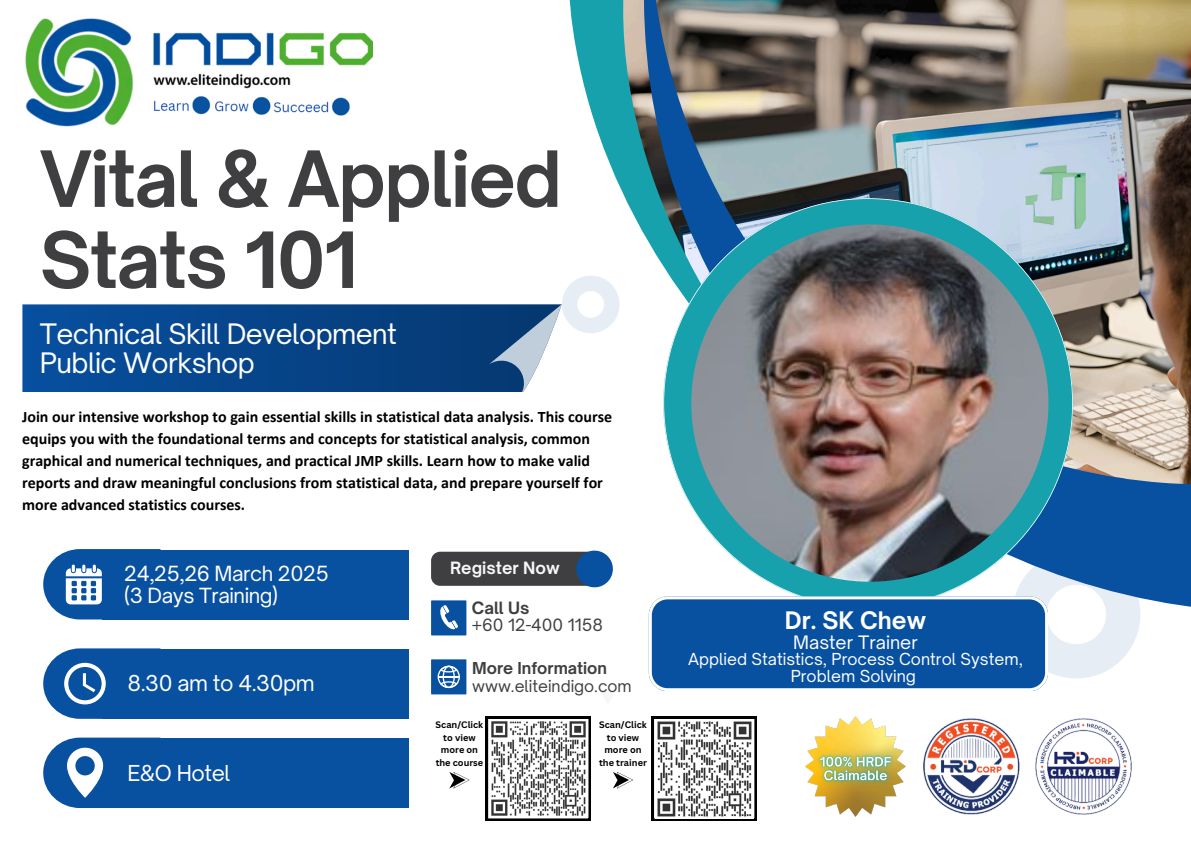
<style>
.page{position:relative;width:1191px;height:843px;background:#fff}
.page>*{position:absolute;margin:0;border:0;box-sizing:border-box;transform-origin:0 0}
.t1{font:700 74px/81px "Open Sauce One";letter-spacing:-.02em;color:#3f3f41}
.t2{font:27px/29.2px "Open Sauce One";letter-spacing:-.02em;color:#fff}
.t3{font:700 23.1px "Open Sauce One";color:#fff}
.t4{font:21px "Open Sauce One";letter-spacing:-.02em;color:#fff}
.t5{font:20px/21.8px "Open Sauce One";letter-spacing:-.02em;color:#fff}
.t6{font:17.7px "Open Sauce One";color:#fff}
.t7{font:700 16.3px "Open Sauce One";color:#f7f7f7}
.t8{font:16.2px "Open Sauce One";color:#3f3f41}
.t9{font:700 16.2px "Open Sauce One";color:#3f3f41}
.t10{font:700 16px/21.8px "Calibri";color:#000}
.t11{font:15.8px/16.5px "Open Sauce One";color:#fff;text-align:center}
.t12{font:15.7px "Open Sauce One";color:#3f3f41}
.t13{font:700 15.7px "Open Sauce One";color:#3f3f41}
.t14{font:700 9.2px/12.8px "Canva Sans";color:#000;text-align:center}
</style>
<div class="page">
<img style="left:441px;top:0;width:749px;height:758px">
<svg style="left:450px;top:0;width:545px;height:458px"></svg>
<svg style="left:663px;top:198px;width:409px;height:352px;background:#4da1b2"></svg>
<img style="left:691px;top:224px;width:357px;height:357px;border-radius:50%">
<img style="left:25px;top:18px;width:347px;height:109px">
<svg style="left:22px;top:304px;width:466px;height:87px;background:#07468b"></svg>
<svg style="left:488px;top:275px;width:131px;height:116px"></svg>
<div style="left:102px;top:549px;width:306px;height:70px;background:#0850a0"></div>
<svg style="left:43px;top:549px;width:117px;height:70px"></svg>
<div style="left:102px;top:648px;width:306px;height:70px;background:#0850a0"></div>
<svg style="left:43px;top:648px;width:117px;height:70px"></svg>
<div style="left:102px;top:737px;width:306px;height:70px;background:#0850a0"></div>
<svg style="left:43px;top:737px;width:117px;height:70px"></svg>
<svg style="left:598px;top:687px;width:19px;height:16px"></svg>
<div style="left:431px;top:551px;width:168px;height:34px;background:#3f3f41;border-radius:9px"></div>
<svg style="left:576px;top:550px;width:36px;height:37px"></svg>
<svg style="left:431px;top:659px;width:35px;height:35px"></svg>
<svg style="left:431px;top:600px;width:35px;height:35px"></svg>
<svg style="left:648px;top:550px;width:492px;height:141px"></svg>
<img style="left:905px;top:716px;width:248px;height:99px">
<img style="left:805px;top:716px;width:100px;height:100px">
<img style="left:802px;top:736px;width:106px;height:64px">
<svg style="left:486px;top:716px;width:104px;height:104px"></svg>
<svg style="left:651px;top:716px;width:105px;height:104px"></svg>
<img style="left:655px;top:719px;width:98px;height:98px">
<svg style="left:449px;top:772px;width:20px;height:16px"></svg>
<svg style="left:613px;top:772px;width:20px;height:16px"></svg>
<img style="left:489px;top:719px;width:98px;height:98px">
<p class="t1" style="left:40px;top:138px;width:523px">Vital &amp; Applied<br>Stats 101</p>
<p class="t2" style="left:40px;top:318px;width:358px">Technical Skill Development<br>Public Workshop</p>
<p class="t10" style="left:22px;top:407px;width:591px">Join our intensive workshop to gain essential skills in statistical data analysis. This course equips you with the foundational terms and concepts for statistical analysis, common graphical and numerical techniques, and practical JMP skills. Learn how to make valid reports and draw meaningful conclusions from statistical data, and prepare yourself for more advanced statistics courses.</p>
<p class="t5" style="left:124px;top:562px;width:206px">24,25,26 March 2025 (3 Days Training)</p>
<p class="t4" style="left:127px;top:670px;width:189px">8.30 am to 4.30pm</p>
<h4 class="t4" style="left:127px;top:759px;width:104px">E&amp;O Hotel</h4>
<p class="t7" style="left:450px;top:557px;width:111px">Register Now</p>
<h4 class="t9" style="left:472px;top:597px;width:59px">Call Us</h4>
<p class="t8" style="left:472px;top:614px;width:132px">+60 12-400 1158</p>
<h5 class="t13" style="left:472px;top:658px;width:136px">More Information</h5>
<h4 class="t12" style="left:472px;top:676px;width:161px">www.eliteindigo.com</h4>
<h5 class="t14" style="left:435px;top:717px;width:49px">Scan/Click to view more on the course</h5>
<p class="t14" style="left:599px;top:717px;width:49px">Scan/Click to view more on the trainer</p>
<h5 class="t3" style="left:784px;top:605px;width:143px">Dr. SK Chew</h5>
<h5 class="t6" style="left:793px;top:631px;width:126px">Master Trainer</h5>
<h5 class="t11" style="left:688px;top:651px;width:336px">Applied Statistics, Process Control System,<br>Problem Solving</h5>
</div>
